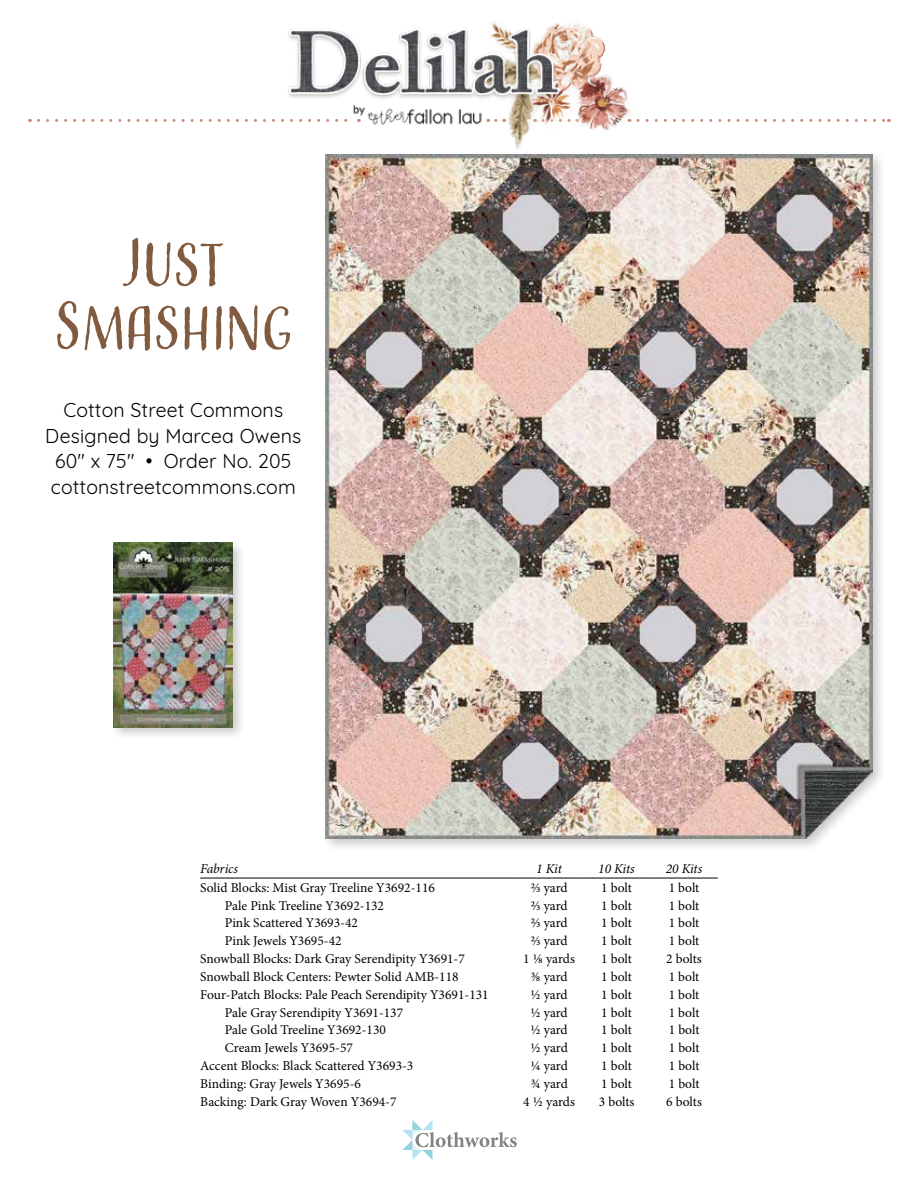
<style>
.page{position:relative;width:918px;height:1188px;background:#fff}
.page>*{position:absolute;margin:0;border:0;box-sizing:border-box;transform-origin:0 0}
.t1{font:56.7px/63px "Adorn Condensed Sans";letter-spacing:-.035em;color:#815b3f;text-align:center;scale:1.11 1}
.t2{font:19.5px/25.5px "Quicksand";letter-spacing:.01em;color:#000;text-align:center}
.t3{font:13.5px "Minion Pro";color:#000}
.t4{font:italic 13.5px "Minion Pro";letter-spacing:-.01em;color:#000}
.s1{font-size:63px}
</style>
<div class="page">
<svg style="left:200px;top:878px;width:25px;height:1px"></svg>
<hr style="left:225px;top:878px;width:290px;height:1px;background:#000">
<hr style="left:515px;top:878px;width:68px;height:1px;background:#000">
<hr style="left:583px;top:878px;width:67px;height:1px;background:#000">
<hr style="left:650px;top:878px;width:68px;height:1px;background:#000">
<div style="left:321px;top:151px;width:566px;height:702px;background:#000;opacity:.2"></div>
<img style="left:325px;top:155px;width:548px;height:683px">
<div style="left:110px;top:540px;width:135px;height:200px;background:#000;opacity:.2"></div>
<img style="left:114px;top:543px;width:119px;height:184px">
<svg style="left:38px;top:119px;width:174px;height:3px"></svg>
<svg style="left:700px;top:119px;width:189px;height:3px"></svg>
<img style="left:217px;top:21px;width:478px;height:134px">
<svg style="left:402px;top:1120px;width:115px;height:40px"></svg>
<h1 class="t1" style="left:53px;top:237px;width:218px"><span class="s1">J</span>UST<br><span class="s1">S</span>MASHING</h1>
<h2 class="t2" style="left:45px;top:396px;width:258px">Cotton Street Commons<br>Designed by Marcea Owens<br>60" x 75" • Order No. 205 cottonstreetcommons.com</h2>
<p class="t4" style="left:200px;top:860px;width:39px">Fabrics</p>
<p class="t4" style="left:536px;top:860px;width:27px">1 Kit</p>
<p class="t4" style="left:598px;top:860px;width:38px">10 Kits</p>
<p class="t4" style="left:666px;top:860px;width:38px">20 Kits</p>
<p class="t3" style="left:200px;top:879px;width:236px">Solid Blocks: Mist Gray Treeline Y3692-116</p>
<p class="t3" style="left:530px;top:879px;width:39px">⅔ yard</p>
<p class="t3" style="left:601px;top:879px;width:32px">1 bolt</p>
<p class="t3" style="left:669px;top:879px;width:32px">1 bolt</p>
<p class="t3" style="left:225px;top:896px;width:161px">Pale Pink Treeline Y3692-132</p>
<p class="t3" style="left:530px;top:896px;width:39px">⅔ yard</p>
<p class="t3" style="left:601px;top:896px;width:32px">1 bolt</p>
<p class="t3" style="left:669px;top:896px;width:32px">1 bolt</p>
<p class="t3" style="left:225px;top:914px;width:135px">Pink Scattered Y3693-42</p>
<p class="t3" style="left:530px;top:914px;width:39px">⅔ yard</p>
<p class="t3" style="left:601px;top:914px;width:32px">1 bolt</p>
<p class="t3" style="left:669px;top:914px;width:32px">1 bolt</p>
<p class="t3" style="left:225px;top:932px;width:118px">Pink Jewels Y3695-42</p>
<p class="t3" style="left:530px;top:932px;width:39px">⅔ yard</p>
<p class="t3" style="left:601px;top:932px;width:32px">1 bolt</p>
<p class="t3" style="left:669px;top:932px;width:32px">1 bolt</p>
<p class="t3" style="left:200px;top:950px;width:266px">Snowball Blocks: Dark Gray Serendipity Y3691-7</p>
<p class="t3" style="left:523px;top:950px;width:53px">1 ⅛ yards</p>
<p class="t3" style="left:601px;top:950px;width:32px">1 bolt</p>
<p class="t3" style="left:666px;top:950px;width:37px">2 bolts</p>
<p class="t3" style="left:200px;top:968px;width:260px">Snowball Block Centers: Pewter Solid AMB-118</p>
<p class="t3" style="left:530px;top:968px;width:39px">⅜ yard</p>
<p class="t3" style="left:601px;top:968px;width:32px">1 bolt</p>
<p class="t3" style="left:669px;top:968px;width:32px">1 bolt</p>
<p class="t3" style="left:200px;top:985px;width:290px">Four-Patch Blocks: Pale Peach Serendipity Y3691-131</p>
<p class="t3" style="left:530px;top:985px;width:39px">½ yard</p>
<p class="t3" style="left:601px;top:985px;width:32px">1 bolt</p>
<p class="t3" style="left:669px;top:985px;width:32px">1 bolt</p>
<p class="t3" style="left:225px;top:1003px;width:180px">Pale Gray Serendipity Y3691-137</p>
<p class="t3" style="left:530px;top:1003px;width:39px">½ yard</p>
<p class="t3" style="left:601px;top:1003px;width:32px">1 bolt</p>
<p class="t3" style="left:669px;top:1003px;width:32px">1 bolt</p>
<p class="t3" style="left:225px;top:1021px;width:163px">Pale Gold Treeline Y3692-130</p>
<p class="t3" style="left:530px;top:1021px;width:39px">½ yard</p>
<p class="t3" style="left:601px;top:1021px;width:32px">1 bolt</p>
<p class="t3" style="left:669px;top:1021px;width:32px">1 bolt</p>
<p class="t3" style="left:225px;top:1039px;width:130px">Cream Jewels Y3695-57</p>
<p class="t3" style="left:530px;top:1039px;width:39px">½ yard</p>
<p class="t3" style="left:601px;top:1039px;width:32px">1 bolt</p>
<p class="t3" style="left:669px;top:1039px;width:32px">1 bolt</p>
<p class="t3" style="left:200px;top:1057px;width:215px">Accent Blocks: Black Scattered Y3693-3</p>
<p class="t3" style="left:530px;top:1057px;width:39px">¼ yard</p>
<p class="t3" style="left:601px;top:1057px;width:32px">1 bolt</p>
<p class="t3" style="left:669px;top:1057px;width:32px">1 bolt</p>
<p class="t3" style="left:200px;top:1075px;width:162px">Binding: Gray Jewels Y3695-6</p>
<p class="t3" style="left:530px;top:1075px;width:39px">¾ yard</p>
<p class="t3" style="left:601px;top:1075px;width:32px">1 bolt</p>
<p class="t3" style="left:669px;top:1075px;width:32px">1 bolt</p>
<p class="t3" style="left:200px;top:1092px;width:198px">Backing: Dark Gray Woven Y3694-7</p>
<p class="t3" style="left:523px;top:1092px;width:53px">4 ½ yards</p>
<p class="t3" style="left:599px;top:1092px;width:37px">3 bolts</p>
<p class="t3" style="left:666px;top:1092px;width:37px">6 bolts</p>
</div>
